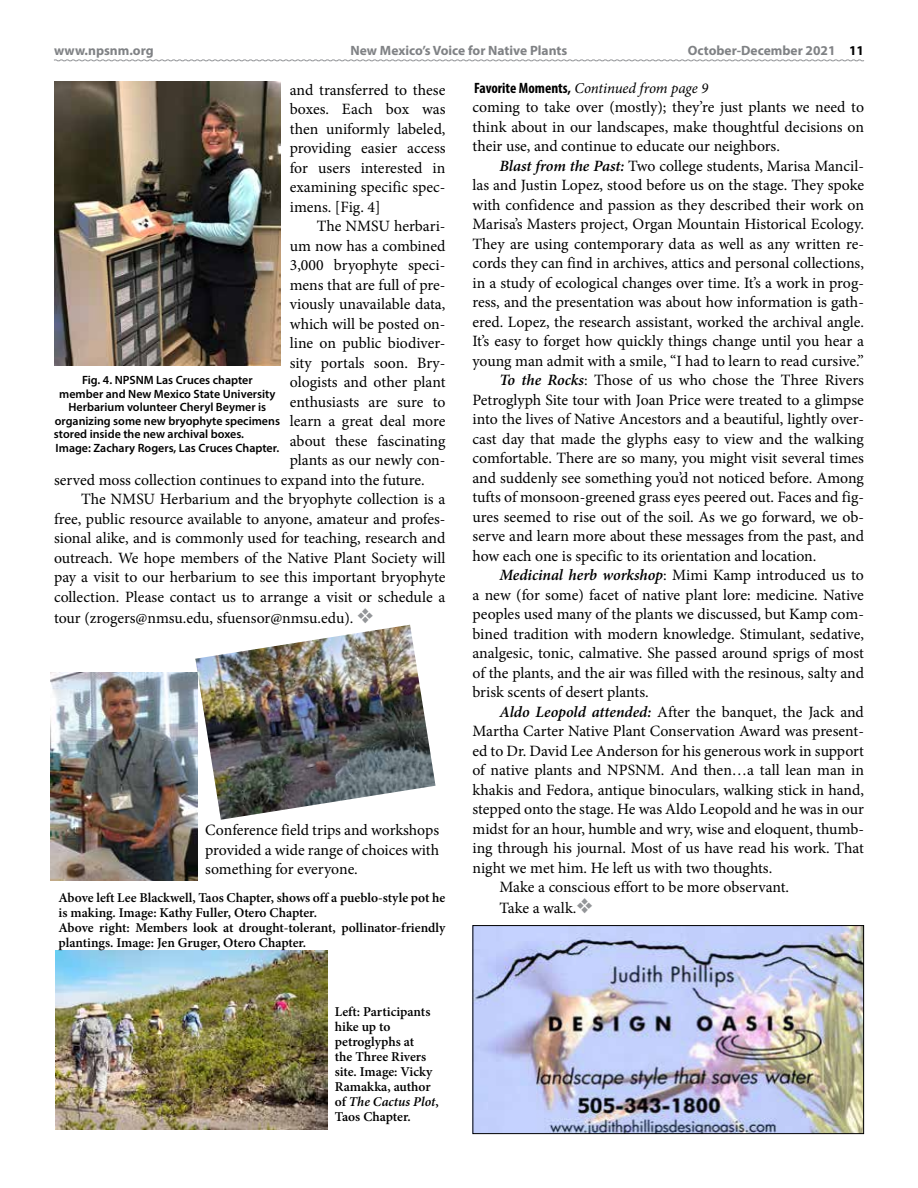
<style>
.page{position:relative;width:918px;height:1188px;background:#fff}
.page>*{position:absolute;margin:0;border:0;box-sizing:border-box;transform-origin:0 0}
.t1{font:15.75px/19.5px "Minion Pro";letter-spacing:-.005em;color:#000;text-align:justify}
.t2{font:italic 15px "Minion Pro";letter-spacing:-.01em;color:#000}
.t3{font:600 13.5px/15px "Minion Pro";letter-spacing:-.005em;color:#000}
.t4{font:700 13.5px "Myriad Pro";color:#808285}
.t5{font:600 12px "Myriad Pro";color:#000}
.s1{color:#000}
.s2{color:#939598}
.s3{font-family:"Myriad Pro";font-weight:700;font-style:normal;font-stretch:condensed}
.s4{font-weight:600;font-style:italic}
.s5{font-style:italic}
</style>
<div class="page">
<svg style="left:54px;top:59px;width:810px;height:3px"></svg>
<img style="left:54px;top:81px;width:227px;height:284px">
<img style="left:474px;top:927px;width:388px;height:205px">
<div style="left:472px;top:925px;width:392px;height:209px;border:1px solid #000"></div>
<img style="left:51px;top:672px;width:147px;height:209px">
<img style="left:195px;top:625px;width:241px;height:195px">
<img style="left:56px;top:950px;width:272px;height:180px">
<p class="t4" style="left:54px;top:42px;width:101px">www.npsnm.org</p>
<p class="t4" style="left:351px;top:42px;width:218px">New Mexico’s Voice for Native Plants</p>
<p class="t4" style="left:688px;top:42px;width:178px">October-December 2021 <span class="s1">11</span></p>
<p class="t1" style="left:290px;top:80px;width:157px">and transferred to these boxes. Each box was then uniformly labeled, providing easier access for users interested in examining specific spec&shy;imens. [Fig. 4]</p>
<p class="t1" style="left:317px;top:216px;width:130px">The NMSU herbari-</p>
<p class="t1" style="left:290px;top:236px;width:157px">um now has a combined</p>
<p class="t1" style="left:290px;top:255px;width:157px">3,000 bryophyte speci-</p>
<p class="t1" style="left:290px;top:275px;width:157px">mens that are full of pre-</p>
<p class="t1" style="left:290px;top:294px;width:157px">viously unavailable data,</p>
<p class="t1" style="left:290px;top:314px;width:157px">which will be posted on-</p>
<p class="t1" style="left:290px;top:333px;width:157px">line on public biodiver-</p>
<p class="t1" style="left:290px;top:353px;width:157px">sity portals soon. Bry-</p>
<p class="t1" style="left:290px;top:372px;width:157px">ologists and other plant</p>
<p class="t1" style="left:290px;top:392px;width:157px">enthusiasts are sure to</p>
<p class="t1" style="left:290px;top:411px;width:157px">learn a great deal more</p>
<p class="t1" style="left:290px;top:431px;width:157px">about these fascinating</p>
<p class="t1" style="left:290px;top:450px;width:157px">plants as our newly con-</p>
<p class="t1" style="left:54px;top:470px;width:372px">served moss collection continues to expand into the future.</p>
<p class="t1" style="left:81px;top:489px;width:366px">The NMSU Herbarium and the bryophyte collection is a</p>
<p class="t1" style="left:54px;top:509px;width:393px">free, public resource available to anyone, amateur and profes-</p>
<p class="t1" style="left:54px;top:528px;width:393px">sional alike, and is commonly used for teaching, research and</p>
<p class="t1" style="left:54px;top:548px;width:393px">outreach. We hope members of the Native Plant Society will</p>
<p class="t1" style="left:54px;top:567px;width:393px">pay a visit to our herbarium to see this important bryophyte</p>
<p class="t1" style="left:54px;top:587px;width:393px">collection. Please contact us to arrange a visit or schedule a</p>
<p class="t1" style="left:54px;top:608px;width:321px">tour (zrogers@nmsu.edu, sfuensor@nmsu.edu). <span class="s2">❖</span></p>
<p class="t2" style="left:474px;top:78px;width:236px"><span class="s3">Favorite Moments,</span> Continued from page 9</p>
<p class="t1" style="left:472px;top:98px;width:393px">coming to take over (mostly); they’re just plants we need to think about in our landscapes, make thoughtful decisions on their use, and continue to educate our neighbors.</p>
<p class="t1" style="left:499px;top:156px;width:366px"><span class="s4">Blast from the Past:</span> Two college students, Marisa Mancil-</p>
<p class="t1" style="left:472px;top:176px;width:393px">las and Justin Lopez, stood before us on the stage. They spoke</p>
<p class="t1" style="left:472px;top:195px;width:393px">with confidence and passion as they described their work on</p>
<p class="t1" style="left:472px;top:215px;width:393px">Marisa’s Masters project, Organ Mountain Historical Ecology.</p>
<p class="t1" style="left:472px;top:234px;width:393px">They are using contemporary data as well as any written re-</p>
<p class="t1" style="left:472px;top:254px;width:393px">cords they can find in archives, attics and personal collections,</p>
<p class="t1" style="left:472px;top:273px;width:393px">in a study of ecological changes over time. It’s a work in prog-</p>
<p class="t1" style="left:472px;top:293px;width:393px">ress, and the presentation was about how information is gath-</p>
<p class="t1" style="left:472px;top:312px;width:393px">ered. Lopez, the research assistant, worked the archival angle.</p>
<p class="t1" style="left:472px;top:332px;width:393px">It’s easy to forget how quickly things change until you hear a</p>
<p class="t1" style="left:472px;top:351px;width:393px">young man admit with a smile, “I had to learn to read cursive.”</p>
<p class="t1" style="left:499px;top:371px;width:366px"><span class="s4">To the Rocks</span>: Those of us who chose the Three Rivers</p>
<p class="t1" style="left:472px;top:390px;width:393px">Petroglyph Site tour with Joan Price were treated to a glimpse</p>
<p class="t1" style="left:472px;top:410px;width:393px">into the lives of Native Ancestors and a beautiful, lightly over-</p>
<p class="t1" style="left:472px;top:429px;width:393px">cast day that made the glyphs easy to view and the walking</p>
<p class="t1" style="left:472px;top:449px;width:393px">comfortable. There are so many, you might visit several times</p>
<p class="t1" style="left:472px;top:468px;width:393px">and suddenly see something you’d not noticed before. Among</p>
<p class="t1" style="left:472px;top:488px;width:393px">tufts of monsoon-greened grass eyes peered out. Faces and fig-</p>
<p class="t1" style="left:472px;top:507px;width:393px">ures seemed to rise out of the soil. As we go forward, we ob-</p>
<p class="t1" style="left:472px;top:527px;width:393px">serve and learn more about these messages from the past, and</p>
<p class="t1" style="left:472px;top:546px;width:345px">how each one is specific to its orientation and location.</p>
<p class="t1" style="left:499px;top:566px;width:366px"><span class="s4">Medicinal herb workshop</span>: Mimi Kamp introduced us to</p>
<p class="t1" style="left:472px;top:585px;width:393px">a new (for some) facet of native plant lore: medicine. Native</p>
<p class="t1" style="left:472px;top:605px;width:393px">peoples used many of the plants we discussed, but Kamp com-</p>
<p class="t1" style="left:472px;top:624px;width:393px">bined tradition with modern knowledge. Stimulant, sedative,</p>
<p class="t1" style="left:472px;top:644px;width:393px">analgesic, tonic, calmative. She passed around sprigs of most</p>
<p class="t1" style="left:472px;top:663px;width:393px">of the plants, and the air was filled with the resinous, salty and</p>
<p class="t1" style="left:472px;top:683px;width:178px">brisk scents of desert plants.</p>
<p class="t1" style="left:499px;top:702px;width:366px"><span class="s4">Aldo Leopold attended:</span> After the banquet, the Jack and</p>
<p class="t1" style="left:472px;top:721px;width:393px">Martha Carter Native Plant Conservation Award was present-</p>
<p class="t1" style="left:472px;top:741px;width:393px">ed to Dr. David Lee Anderson for his generous work in support</p>
<p class="t1" style="left:472px;top:760px;width:393px">of native plants and NPSNM. And then…a tall lean man in</p>
<p class="t1" style="left:472px;top:780px;width:393px">khakis and Fedora, antique binoculars, walking stick in hand,</p>
<p class="t1" style="left:472px;top:799px;width:393px">stepped onto the stage. He was Aldo Leopold and he was in our</p>
<p class="t1" style="left:472px;top:819px;width:393px">midst for an hour, humble and wry, wise and eloquent, thumb-</p>
<p class="t1" style="left:472px;top:838px;width:393px">ing through his journal. Most of us have read his work. That</p>
<p class="t1" style="left:472px;top:858px;width:301px">night we met him. He left us with two thoughts.</p>
<p class="t1" style="left:499px;top:877px;width:291px">Make a conscious effort to be more observant.</p>
<p class="t1" style="left:499px;top:898px;width:95px">Take a walk.<span class="s2">❖</span></p>
<p class="t5" style="left:82px;top:373px;width:172px">Fig. 4. NPSNM Las Cruces chapter</p>
<p class="t5" style="left:59px;top:386px;width:218px">member and New Mexico State University</p>
<p class="t5" style="left:69px;top:400px;width:199px">Herbarium volunteer Cheryl Beymer is</p>
<p class="t5" style="left:55px;top:413px;width:227px">organizing some new bryophyte specimens</p>
<p class="t5" style="left:54px;top:427px;width:192px">stored inside the new archival boxes.</p>
<p class="t5" style="left:56px;top:440px;width:225px">Image: Zachary Rogers, Las Cruces Chapter.</p>
<p class="t1" style="left:205px;top:821px;width:236px">Conference field trips and workshops provided a wide range of choices with something for everyone.</p>
<p class="t3" style="left:58px;top:890px;width:389px">Above left Lee Blackwell, Taos Chapter, shows off a pueblo-style pot he is making. Image: Kathy Fuller, Otero Chapter.<br>Above right: Members look at drought-tolerant, pollinator-friendly plantings. Image: Jen Gruger, Otero Chapter.</p>
<p class="t3" style="left:335px;top:1004px;width:105px">Left: Participants hike up to petroglyphs at<br>the Three Rivers site. Image: Vicky<br>Ramakka, author of <span class="s5">The Cactus Plot</span>,<br>Taos Chapter.</p>
</div>
